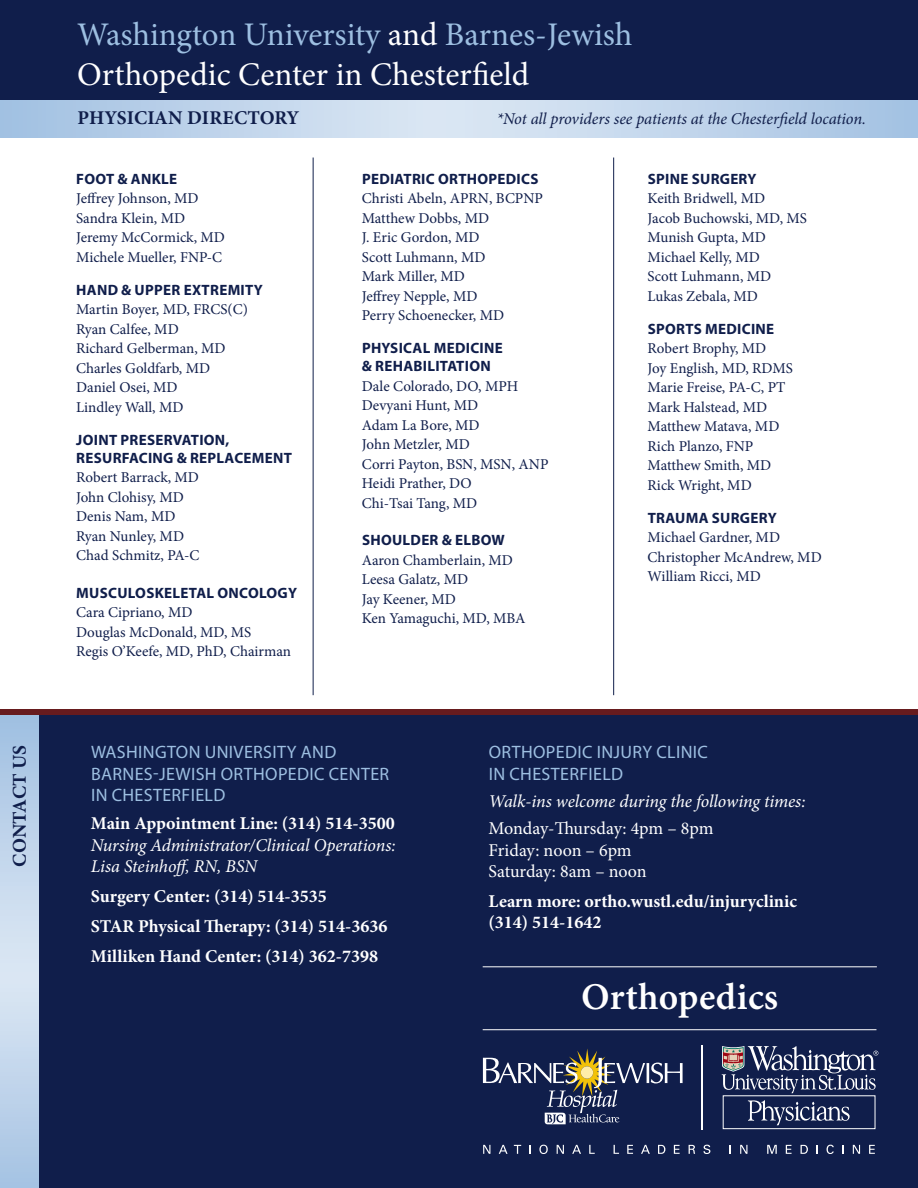
<style>
.page{position:relative;width:918px;height:1188px;background:#fff}
.page>*{position:absolute;margin:0;border:0;box-sizing:border-box;transform-origin:0 0}
.t1{font:37.8px "Minion Pro Semibold Capt";letter-spacing:.01em;color:#fff}
.t2{font:33px/39.6px "Minion Pro";color:#9dbfe1}
.t3{font:700 19.5px "Minion Pro";letter-spacing:.005em;color:#101e4b}
.t4{font:italic 18px/21.6px "Minion Pro";letter-spacing:-.01em;color:#fff;text-align:justify}
.t5{font:700 18px/30px "Minion Pro";color:#fff}
.t6{font:18px/21.6px "Myriad Pro";letter-spacing:.02em;color:#9dbfe1}
.t7{font:18px/21.6px "Minion Pro";letter-spacing:-.005em;color:#fff}
.t8{font:italic 16.5px "Minion Pro";letter-spacing:-.005em;color:#101e4b}
.t9{font:15px/19.5px "Minion Pro";color:#101e4b}
.t10{font:700 15px/18px "Myriad Pro";letter-spacing:.02em;color:#101e4b}
.s1{color:#fff}
.s2{font-family:"Myriad Pro";font-weight:700}
.s3{font-weight:700;font-style:normal}
.s4{font-style:normal}
</style>
<div class="page">
<div style="left:0;top:710px;width:918px;height:11px;background:#671b1e"></div>
<svg style="left:0;top:99px;width:918px;height:38px;background:#bbcfe6"></svg>
<div style="left:0;top:0;width:918px;height:99px;background:#101e4b"></div>
<hr style="left:313px;top:158px;width:1px;height:537px;background:#101e4b">
<hr style="left:613px;top:158px;width:1px;height:537px;background:#101e4b">
<div style="left:0;top:715px;width:918px;height:473px;background:#101e4b"></div>
<hr style="left:483px;top:1029px;width:393px;height:1px;background:#fff">
<hr style="left:483px;top:967px;width:394px;height:1px;background:#fff">
<hr style="left:702px;top:1046px;width:1px;height:84px;background:#fff">
<div style="left:723px;top:1095px;width:152px;height:34px;border:1px solid #fff"></div>
<svg style="left:748px;top:1100px;width:102px;height:25px"></svg>
<svg style="left:483px;top:1049px;width:200px;height:75px"></svg>
<svg style="left:721px;top:1046px;width:157px;height:47px"></svg>
<svg style="left:483px;top:1145px;width:7px;height:9px"></svg>
<svg style="left:499px;top:1145px;width:9px;height:9px"></svg>
<svg style="left:514px;top:1145px;width:7px;height:9px"></svg>
<svg style="left:529px;top:1145px;width:2px;height:9px"></svg>
<svg style="left:539px;top:1145px;width:9px;height:9px"></svg>
<svg style="left:557px;top:1145px;width:7px;height:9px"></svg>
<svg style="left:572px;top:1145px;width:9px;height:9px"></svg>
<svg style="left:589px;top:1145px;width:6px;height:9px"></svg>
<svg style="left:614px;top:1145px;width:5px;height:9px"></svg>
<svg style="left:627px;top:1145px;width:6px;height:9px"></svg>
<svg style="left:641px;top:1145px;width:9px;height:9px"></svg>
<svg style="left:658px;top:1145px;width:7px;height:9px"></svg>
<svg style="left:674px;top:1145px;width:6px;height:9px"></svg>
<svg style="left:689px;top:1145px;width:6px;height:9px"></svg>
<svg style="left:703px;top:1145px;width:7px;height:9px"></svg>
<svg style="left:740px;top:1145px;width:7px;height:9px"></svg>
<svg style="left:767px;top:1145px;width:10px;height:9px"></svg>
<svg style="left:786px;top:1145px;width:6px;height:9px"></svg>
<svg style="left:801px;top:1145px;width:7px;height:9px"></svg>
<svg style="left:827px;top:1145px;width:7px;height:9px"></svg>
<svg style="left:842px;top:1145px;width:2px;height:9px"></svg>
<svg style="left:853px;top:1145px;width:7px;height:9px"></svg>
<svg style="left:869px;top:1145px;width:6px;height:9px"></svg>
<svg style="left:0;top:715px;width:38px;height:473px;background:#bfd4eb"></svg>
<p class="t3" style="left:6px;top:867px;width:124px;rotate:-90deg">CONTACT US</p>
<p class="t2" style="left:77px;top:15px;width:557px">Washington University <span class="s1">and</span> Barnes-Jewish<br><span class="s1">Orthopedic Center in Chesterfield</span></p>
<p class="t3" style="left:77px;top:104px;width:224px">PHYSICIAN DIRECTORY</p>
<p class="t8" style="left:497px;top:107px;width:371px">*Not all providers see patients at the Chesterfield location.</p>
<p class="t9" style="left:76px;top:169px;width:150px"><span class="s2">FOOT &amp; ANKLE<br></span>Jeffrey Johnson, MD<br>Sandra Klein, MD<br>Jeremy McCormick, MD<br>Michele Mueller, FNP-C</p>
<p class="t9" style="left:76px;top:280px;width:188px"><span class="s2">HAND &amp; UPPER EXTREMITY<br></span>Martin Boyer, MD, FRCS(C)<br>Ryan Calfee, MD<br>Richard Gelberman, MD<br>Charles Goldfarb, MD<br>Daniel Osei, MD<br>Lindley Wall, MD</p>
<p class="t10" style="left:76px;top:430px;width:217px">JOINT PRESERVATION,<br>RESURFACING &amp; REPLACEMENT</p>
<p class="t9" style="left:76px;top:468px;width:125px">Robert Barrack, MD<br>John Clohisy, MD<br>Denis Nam, MD<br>Ryan Nunley, MD<br>Chad Schmitz, PA-C</p>
<p class="t9" style="left:76px;top:584px;width:222px"><span class="s2">MUSCULOSKELETAL ONCOLOGY<br></span>Cara Cipriano, MD<br>Douglas McDonald, MD, MS<br>Regis O’Keefe, MD, PhD, Chairman</p>
<p class="t9" style="left:362px;top:169px;width:183px"><span class="s2">PEDIATRIC ORTHOPEDICS<br></span>Christi Abeln, APRN, BCPNP<br>Matthew Dobbs, MD<br>J. Eric Gordon, MD<br>Scott Luhmann, MD<br>Mark Miller, MD<br>Jeffrey Nepple, MD<br>Perry Schoenecker, MD</p>
<p class="t10" style="left:362px;top:339px;width:142px">PHYSICAL MEDICINE &amp; REHABILITATION</p>
<p class="t9" style="left:362px;top:376px;width:188px">Dale Colorado, DO, MPH<br>Devyani Hunt, MD<br>Adam La Bore, MD<br>John Metzler, MD<br>Corri Payton, BSN, MSN, ANP<br>Heidi Prather, DO<br>Chi-Tsai Tang, MD</p>
<p class="t9" style="left:362px;top:531px;width:165px"><span class="s2">SHOULDER &amp; ELBOW<br></span>Aaron Chamberlain, MD<br>Leesa Galatz, MD<br>Jay Keener, MD<br>Ken Yamaguchi, MD, MBA</p>
<p class="t9" style="left:648px;top:169px;width:161px"><span class="s2">SPINE SURGERY<br></span>Keith Bridwell, MD<br>Jacob Buchowski, MD, MS<br>Munish Gupta, MD<br>Michael Kelly, MD<br>Scott Luhmann, MD<br>Lukas Zebala, MD</p>
<p class="t9" style="left:648px;top:319px;width:147px"><span class="s2">SPORTS MEDICINE<br></span>Robert Brophy, MD<br>Joy English, MD, RDMS<br>Marie Freise, PA-C, PT<br>Mark Halstead, MD<br>Matthew Matava, MD<br>Rich Planzo, FNP<br>Matthew Smith, MD<br>Rick Wright, MD</p>
<p class="t9" style="left:648px;top:509px;width:176px"><span class="s2">TRAUMA SURGERY<br></span>Michael Gardner, MD<br>Christopher McAndrew, MD<br>William Ricci, MD</p>
<p class="t6" style="left:91px;top:741px;width:300px">WASHINGTON UNIVERSITY AND<br>BARNES-JEWISH ORTHOPEDIC CENTER<br>IN CHESTERFIELD</p>
<p class="t4" style="left:91px;top:812px;width:306px"><span class="s3">Main Appointment Line: (314) 514-3500<br></span>Nursing Administrator/Clinical Operations:<br>Lisa Steinhoff, RN, BSN</p>
<p class="t5" style="left:91px;top:881px;width:298px">Surgery Center: (314) 514-3535<br>STAR Physical Therapy: (314) 514-3636<br>Milliken Hand Center: (314) 362-7398</p>
<p class="t6" style="left:489px;top:741px;width:221px">ORTHOPEDIC INJURY CLINIC<br>IN CHESTERFIELD</p>
<p class="t4" style="left:489px;top:787px;width:318px;line-height:27.6px">Walk-ins welcome during the following times:<br><span class="s4">Monday-Thursday: 4pm – 8pm</span></p>
<p class="t7" style="left:489px;top:839px;width:160px">Friday: noon – 6pm<br>Saturday: 8am – noon</p>
<p class="t5" style="left:489px;top:891px;width:310px;line-height:21px">Learn more: ortho.wustl.edu/injuryclinic (314) 514-1642</p>
<p class="t1" style="left:581px;top:975px;width:199px">Orthopedics</p>
</div>
